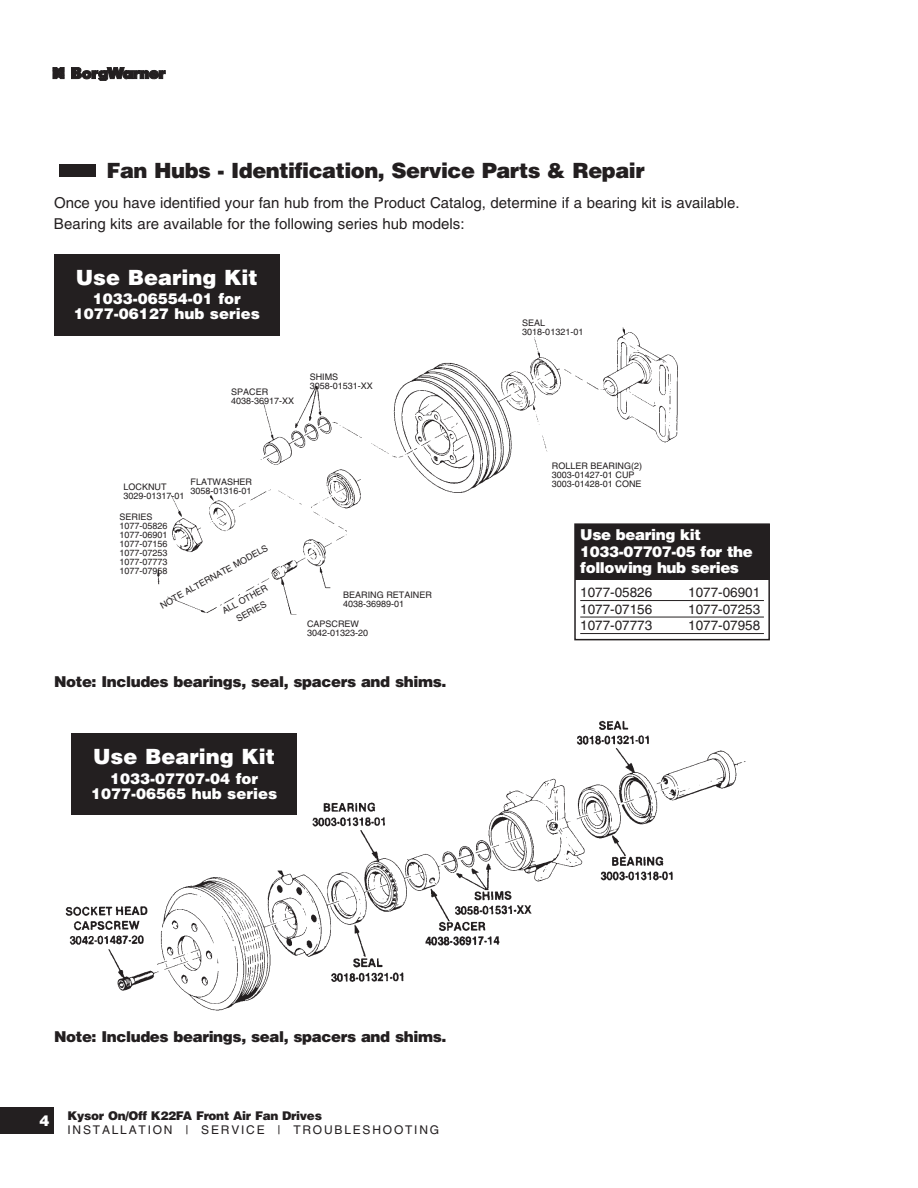
<style>
.page{position:relative;width:918px;height:1188px;background:#fff}
.page>*{position:absolute;margin:0;border:0;box-sizing:border-box;transform-origin:0 0}
.t1{font:900 21px "Helvetica LT Std";letter-spacing:-.025em;color:#231f20}
.t2{font:900 21px "Helvetica LT Std";color:#fff}
.t3{font:15px/21px "Helvetica LT Std";color:#231f20}
.t4{font:900 15px "Helvetica LT Std";letter-spacing:-.025em;color:#231f20}
.t5{font:900 15px/15px "Helvetica LT Std";color:#fff;text-align:center}
.t6{font:900 15px/16.5px "Helvetica LT Std";letter-spacing:-.025em;color:#fff}
.t7{font:13.5px "Helvetica LT Std";color:#231f20}
.t8{font:12px "Helvetica LT Std";letter-spacing:.15em;color:#231f20}
.t9{font:900 12px "Helvetica LT Std";letter-spacing:-.025em;color:#231f20}
.t10{font:9px/9px "Helvetica LT Std";color:#231f20}
</style>
<div class="page">
<svg style="left:71px;top:67px;width:94px;height:14px"></svg>
<svg style="left:53px;top:67px;width:11px;height:12px"></svg>
<img style="left:120px;top:327px;width:558px;height:288px">
<img style="left:65px;top:720px;width:681px;height:291px">
<div style="left:569px;top:519px;width:230px;height:147px;background:#fff"></div>
<div style="left:575px;top:525px;width:194px;height:55px;background:#231f20"></div>
<div style="left:0;top:1107px;width:54px;height:27px;background:#231f20"></div>
<div style="left:54px;top:254px;width:226px;height:81px;background:#231f20"></div>
<div style="left:71px;top:733px;width:226px;height:82px;background:#231f20"></div>
<hr style="left:580px;top:600px;width:184px;height:1px;background:#231f20">
<hr style="left:580px;top:617px;width:184px;height:1px;background:#231f20">
<hr style="left:580px;top:633px;width:184px;height:1px;background:#231f20">
<div style="left:574px;top:523px;width:196px;height:117px;border:2px solid #231f20"></div>
<h1 class="t1" style="left:54px;top:157px;width:592px">■Fan Hubs - Identification, Service Parts &amp; Repair</h1>
<h2 class="t3" style="left:54px;top:192px;width:687px">Once you have identified your fan hub from the Product Catalog, determine if a bearing kit is available.<br>Bearing kits are available for the following series hub models:</h2>
<h1 class="t2" style="left:76px;top:264px;width:184px">Use Bearing Kit</h1>
<h2 class="t5" style="left:74px;top:291px;width:188px">1033-06554-01 for<br>1077-06127 hub series</h2>
<p class="t10" style="left:522px;top:318px;width:63px">SEAL<br>3018-01321-01</p>
<p class="t10" style="left:231px;top:387px;width:65px">SPACER<br>4038-36917-XX</p>
<p class="t10" style="left:310px;top:373px;width:65px">SHIMS<br>3058-01531-XX</p>
<p class="t10" style="left:124px;top:482px;width:63px">LOCKNUT<br>3029-01317-01</p>
<p class="t10" style="left:191px;top:477px;width:63px">FLATWASHER<br>3058-01316-01</p>
<p class="t10" style="left:120px;top:513px;width:50px">SERIES<br>1077-05826<br>1077-06901<br>1077-07156<br>1077-07253<br>1077-07773<br>1077-07958</p>
<p class="t10" style="left:159px;top:602px;width:123px;rotate:-29deg">NOTE ALTERNATE MODELS</p>
<p class="t10" style="left:220px;top:606px;width:52px;line-height:13.5px;text-align:center;rotate:-29deg">ALL OTHER<br>SERIES</p>
<p class="t10" style="left:343px;top:590px;width:90px">BEARING RETAINER</p>
<p class="t10" style="left:343px;top:599px;width:63px">4038-36989-01</p>
<p class="t10" style="left:307px;top:619px;width:63px">CAPSCREW<br>3042-01323-20</p>
<h2 class="t4" style="left:54px;top:672px;width:394px">Note: Includes bearings, seal, spacers and shims.</h2>
<h1 class="t2" style="left:93px;top:743px;width:184px">Use Bearing Kit</h1>
<h2 class="t5" style="left:91px;top:771px;width:188px">1033-07707-04 for<br>1077-06565 hub series</h2>
<h2 class="t4" style="left:54px;top:1027px;width:394px">Note: Includes bearings, seal, spacers and shims.</h2>
<h2 class="t5" style="left:39px;top:1113px;width:12px">4</h2>
<h3 class="t9" style="left:68px;top:1107px;width:256px">Kysor On/Off K22FA Front Air Fan Drives</h3>
<h3 class="t8" style="left:68px;top:1123px;width:373px">INSTALLATION | SERVICE | TROUBLESHOOTING</h3>
<p class="t10" style="left:552px;top:462px;width:92px">ROLLER BEARING(2)<br>3003-01427-01 CUP<br>3003-01428-01 CONE</p>
<h2 class="t6" style="left:580px;top:526px;width:174px">Use bearing kit<br>1033-07707-05 for the following hub series</h2>
<h3 class="t7" style="left:580px;top:585px;width:74px">1077-05826</h3>
<h3 class="t7" style="left:688px;top:585px;width:74px">1077-06901</h3>
<h3 class="t7" style="left:580px;top:601px;width:74px">1077-07156</h3>
<h3 class="t7" style="left:688px;top:601px;width:74px">1077-07253</h3>
<h3 class="t7" style="left:580px;top:618px;width:74px">1077-07773</h3>
<h3 class="t7" style="left:688px;top:618px;width:74px">1077-07958</h3>
</div>
